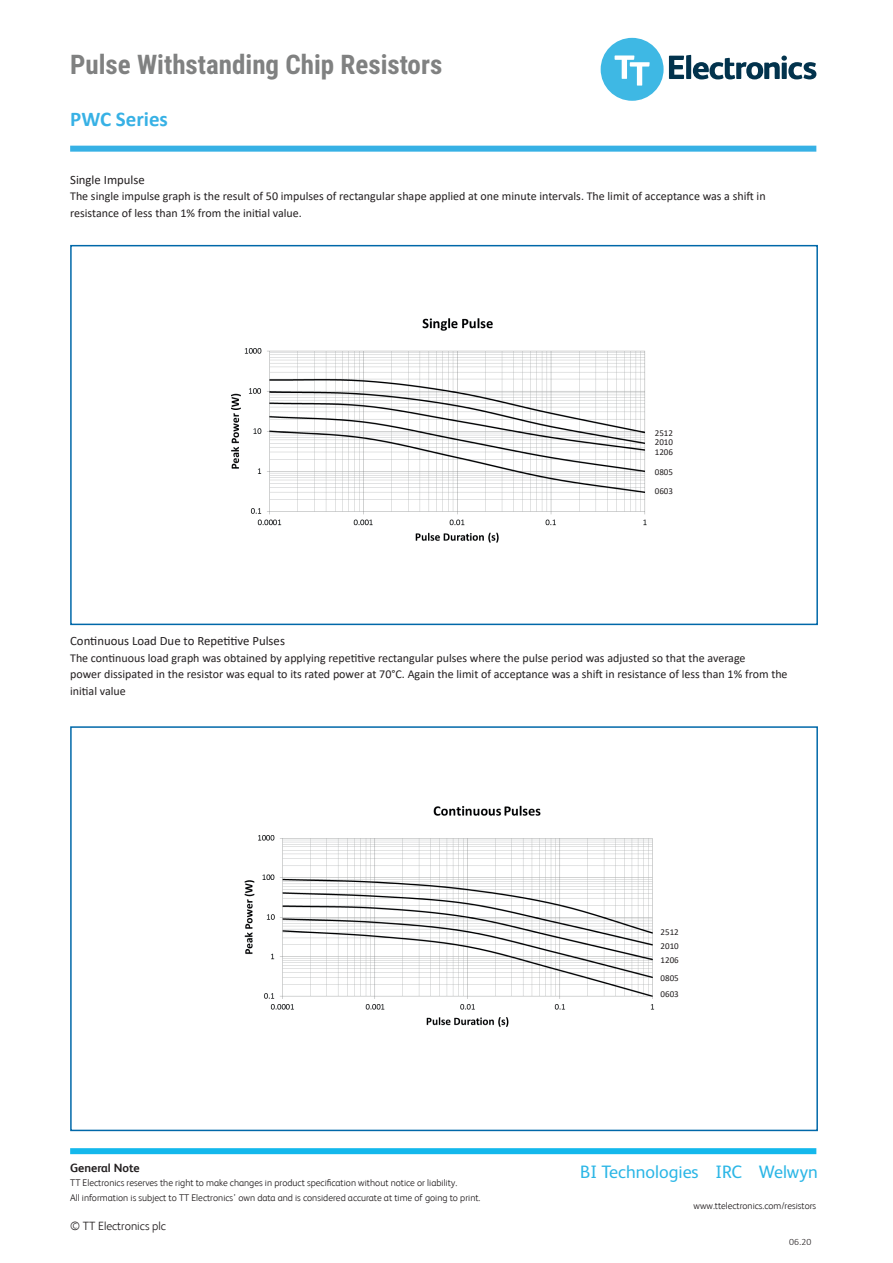
<style>
.page{position:relative;width:893px;height:1263px;background:#fff}
.page>*{position:absolute;margin:0;border:0;box-sizing:border-box;transform-origin:0 0}
.t1{font:700 27px "Roboto Condensed";color:#808181}
.t2{font:700 21px "Calibri";color:#37b1e5}
.t3{font:18px "FS Albert";color:#2bb6e6}
.t4{font:12.75px "Calibri";color:#231f20}
.t5{font:12px/16.5px "Calibri";color:#231f20}
.t6{font:300 12px "FS Albert";color:#231f20}
.t7{font:700 12px "FS Albert";color:#231f20}
.t8{font:300 9.75px/14.4px "FS Albert";color:#231f20}
.t9{font:300 9.75px "Calibri";color:#231f20}
.t10{font:300 9.6px "FS Albert";color:#231f20}
.t11{font:9px/9.8px "Calibri";color:#231f20;text-align:justify}
</style>
<div class="page">
<div style="left:70px;top:245px;width:748px;height:380px;border:2px solid #0068a9"></div>
<div style="left:70px;top:726px;width:748px;height:405px;border:2px solid #0068a9"></div>
<div style="left:70px;top:146px;width:746px;height:6px;background:#37b1e5"></div>
<img style="left:231px;top:318px;width:416px;height:225px">
<img style="left:244px;top:805px;width:411px;height:222px">
<div style="left:70px;top:1148px;width:746px;height:6px;background:#14b8ec"></div>
<svg style="left:669px;top:55px;width:147px;height:24px"></svg>
<div style="left:601px;top:38px;width:63px;height:63px;background:#3eb8e4;border-radius:50%"></div>
<svg style="left:615px;top:55px;width:35px;height:31px"></svg>
<h1 class="t1" style="left:70px;top:46px;width:374px">Pulse Withstanding Chip Resistors</h1>
<h2 class="t2" style="left:70px;top:104px;width:99px">PWC Series</h2>
<p class="t4" style="left:70px;top:171px;width:76px">Single Impulse</p>
<p class="t5" style="left:70px;top:188px;width:697px">The single impulse graph is the result of 50 impulses of rectangular shape applied at one minute intervals. The limit of acceptance was a shift in resistance of less than 1% from the initial value.</p>
<p class="t11" style="left:655px;top:427px;width:20px">2512<br>2010<br>1206</p>
<p class="t11" style="left:655px;top:461px;width:20px;line-height:19.5px">0805<br>0603</p>
<p class="t4" style="left:70px;top:632px;width:216px">Continuous Load Due to Repetitive Pulses</p>
<p class="t5" style="left:70px;top:649px;width:719px">The continuous load graph was obtained by applying repetitive rectangular pulses where the pulse period was adjusted so that the average<br>power dissipated in the resistor was equal to its rated power at 70°C. Again the limit of acceptance was a shift in resistance of less than 1% from the initial value</p>
<p class="t7" style="left:70px;top:1161px;width:71px">General Note</p>
<p class="t8" style="left:70px;top:1176px;width:412px">TT Electronics reserves the right to make changes in product specification without notice or liability.<br>All information is subject to TT Electronics’ own data and is considered accurate at time of going to print.</p>
<p class="t6" style="left:70px;top:1218px;width:97px">© TT Electronics plc</p>
<p class="t11" style="left:661px;top:925px;width:20px;line-height:13.5px">2512<br>2010<br>1206</p>
<p class="t11" style="left:661px;top:969px;width:20px;line-height:16.5px">0805<br>0603</p>
<h3 class="t3" style="left:580px;top:1159px;width:239px">BI Technologies IRC Welwyn</h3>
<p class="t10" style="left:694px;top:1200px;width:124px">www.ttelectronics.com/resistors</p>
<p class="t9" style="left:789px;top:1235px;width:24px">06.20</p>
</div>
